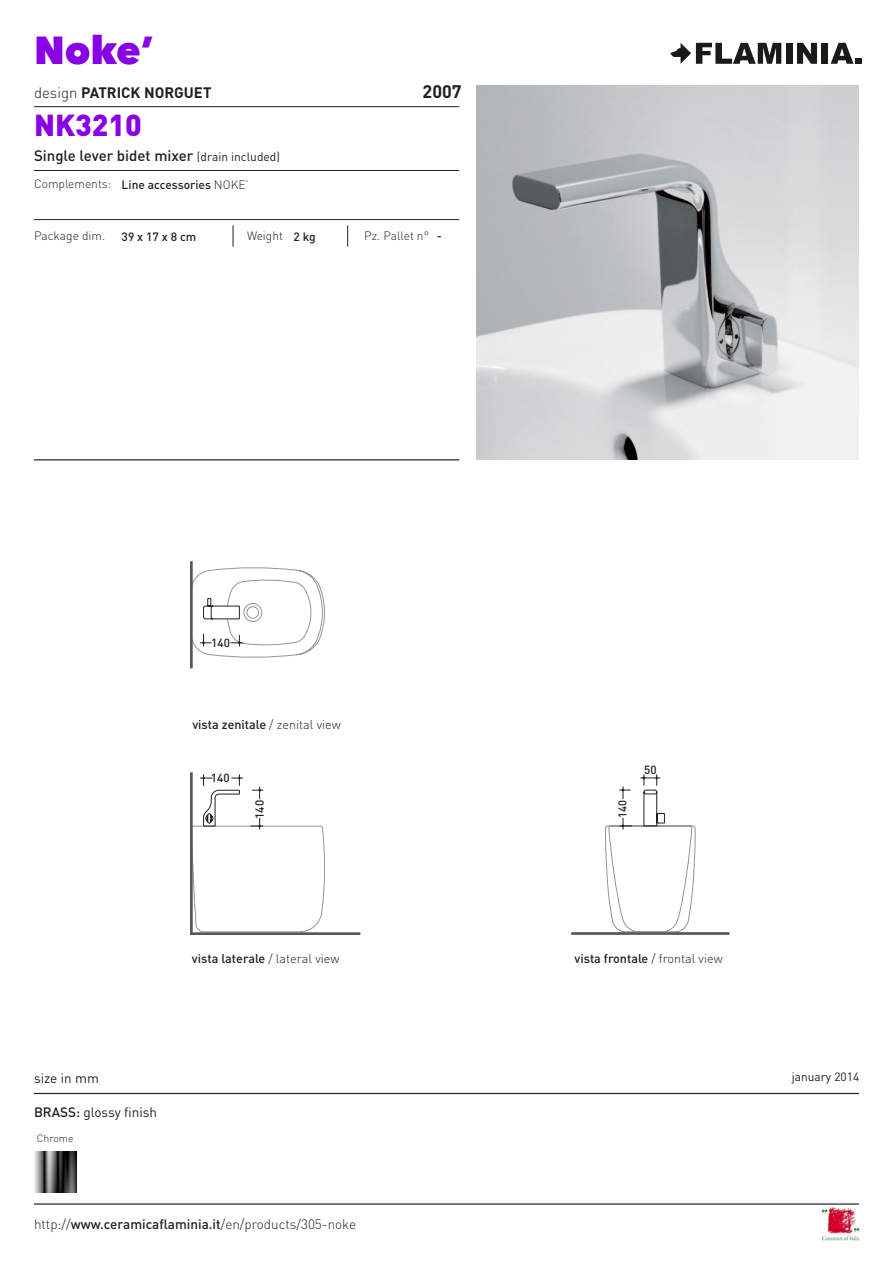
<style>
.page{position:relative;width:893px;height:1263px;background:#fff}
.page>*{position:absolute;margin:0;border:0;box-sizing:border-box;transform-origin:0 0}
.t1{font:800 39px "Avenir Next LT Pro";color:#8800e6}
.t2{font:900 30px "DIN";color:#8800e6}
.t3{font:700 18px "DIN";color:#231f20}
.t4{font:500 15px "DIN";color:#231f20}
.t5{font:700 15px "DIN";color:#231f20}
.t6{font:300 13.5px "DIN";color:#231f20}
.t7{font:13.5px "DIN";color:#231f20}
.t8{font:500 12.6px "DIN";color:#231f20}
.t9{font:300 12px "DIN";color:#231f20}
.t10{font:12px "DIN";color:#231f20}
.t11{font:500 12px "DIN";color:#231f20}
.t12{font:500 11.7px "DIN";color:#231f20}
.t13{font:500 11.1px "DIN";color:#231f20}
.t14{font:300 10.5px "DIN";color:#231f20}
.s1{font-weight:300}
.s2{font-weight:400;font-size:12px}
.s3{font-weight:500}
</style>
<div class="page">
<hr style="left:34px;top:1203px;width:825px;height:2px;background:#231f20">
<img style="left:822px;top:1208px;width:37px;height:32px">
<svg style="left:670px;top:43px;width:111px;height:21px"></svg>
<div style="left:786px;top:43px;width:6px;height:21px;background:#1a1a17"></div>
<svg style="left:797px;top:43px;width:20px;height:21px"></svg>
<div style="left:822px;top:43px;width:6px;height:21px;background:#1a1a17"></div>
<svg style="left:831px;top:43px;width:30px;height:21px"></svg>
<hr style="left:34px;top:459px;width:425px;height:1px;background:#231f20">
<hr style="left:34px;top:106px;width:425px;height:1px;background:#231f20">
<hr style="left:34px;top:170px;width:425px;height:1px;background:#231f20">
<img style="left:476px;top:85px;width:383px;height:374px">
<svg style="left:233px;top:225px;width:1px;height:22px"></svg>
<svg style="left:347px;top:225px;width:1px;height:22px"></svg>
<hr style="left:34px;top:1093px;width:825px;height:1px;background:#231f20">
<svg style="left:190px;top:561px;width:540px;height:374px"></svg>
<svg style="left:641px;top:774px;width:19px;height:11px"></svg>
<svg style="left:231px;top:635px;width:12px;height:5px"></svg>
<svg style="left:200px;top:634px;width:11px;height:12px"></svg>
<svg style="left:201px;top:640px;width:458px;height:140px"></svg>
<svg style="left:200px;top:775px;width:432px;height:54px"></svg>
<hr style="left:34px;top:219px;width:425px;height:1px;background:#231f20">
<img style="left:35px;top:1151px;width:42px;height:42px">
<h1 class="t1" style="left:34px;top:26px;width:122px">Noke’</h1>
<p class="t5" style="left:34px;top:82px;width:179px"><span class="s1">design</span> PATRICK NORGUET</p>
<h3 class="t3" style="left:423px;top:79px;width:41px">2007</h3>
<h2 class="t2" style="left:34px;top:105px;width:109px">NK3210</h2>
<p class="t4" style="left:34px;top:146px;width:248px">Single lever bidet mixer <span class="s2">(drain included)</span></p>
<p class="t9" style="left:34px;top:177px;width:216px">Complements: <span class="s3">Line accessories</span> Noke’</p>
<p class="t9" style="left:34px;top:229px;width:73px">Package dim.</p>
<p class="t11" style="left:122px;top:229px;width:76px">39 x 17 x 8 cm</p>
<p class="t9" style="left:247px;top:229px;width:70px">Weight <span class="s3">2 kg</span></p>
<p class="t9" style="left:364px;top:229px;width:79px">Pz. Pallet n° <span class="s3">-</span></p>
<p class="t12" style="left:211px;top:635px;width:20px">140</p>
<p class="t8" style="left:192px;top:716px;width:150px">vista zenitale <span class="s1">/ zenital view</span></p>
<p class="t12" style="left:211px;top:770px;width:20px">140</p>
<p class="t12" style="left:252px;top:819px;width:20px;rotate:-90deg">140</p>
<p class="t13" style="left:615px;top:818px;width:19px;rotate:-90deg">140</p>
<p class="t12" style="left:644px;top:762px;width:14px">50</p>
<p class="t8" style="left:192px;top:951px;width:149px">vista laterale <span class="s1">/ lateral view</span></p>
<p class="t8" style="left:574px;top:951px;width:150px">vista frontale <span class="s1">/ frontal view</span></p>
<p class="t7" style="left:34px;top:1069px;width:66px">size in mm</p>
<p class="t10" style="left:792px;top:1069px;width:69px">january 2014</p>
<p class="t7" style="left:34px;top:1103px;width:125px"><span class="s3">BRASS:</span> glossy finish</p>
<p class="t14" style="left:37px;top:1132px;width:38px">Chrome</p>
<p class="t6" style="left:34px;top:1216px;width:324px">http://<span class="s3">www.ceramicaflaminia.it</span>/en/products/305-noke</p>
</div>
